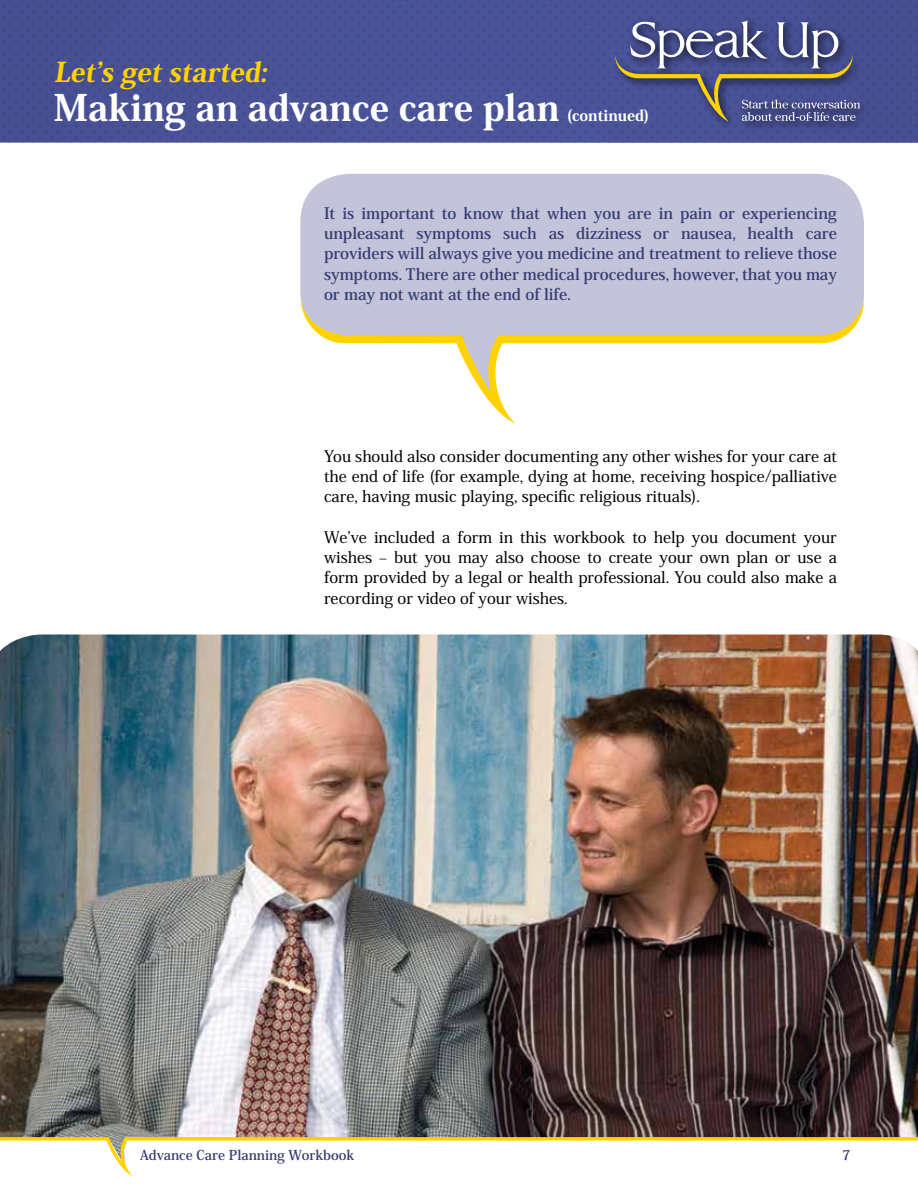
<style>
.page{position:relative;width:918px;height:1188px;background:#fff}
.page>*{position:absolute;margin:0;border:0;box-sizing:border-box;transform-origin:0 0}
.t1{font:800 36px "Koz Min Pro";color:#fff}
.t2{font:800 27px "Koz Min Pro";color:#ffd200}
.t3{font:500 15.75px/20.2px "Koz Min Pro";color:#000;text-align:justify}
.t4{font:700 15.75px/20.2px "Koz Min Pro";color:#363c74;text-align:justify}
.t5{font:800 15px "Koz Min Pro";color:#fff}
.t6{font:700 13.5px "Koz Min Pro";color:#363c74}
</style>
<div class="page">
<div style="left:0;top:0;width:652px;height:96px;background:#495297"></div>
<div style="left:0;top:96px;width:652px;height:46px;background:#4a5499"></div>
<div style="left:652px;top:0;width:266px;height:95px;background:#475092"></div>
<div style="left:652px;top:95px;width:266px;height:47px;background:#485094"></div>
<div style="left:610px;top:16px;width:261px;height:116px;background:#000;opacity:.75"></div>
<svg style="left:615px;top:21px;width:245px;height:101px"></svg>
<div style="left:300px;top:174px;width:564px;height:168px;background:#c3c3d9;border-radius:49px"></div>
<svg style="left:301px;top:299px;width:563px;height:125px"></svg>
<img style="left:0;top:634px;width:918px;height:488px">
<svg style="left:0;top:1122px;width:918px;height:54px"></svg>
<h2 class="t2" style="left:54px;top:52px;width:219px">Let’s get started:</h2>
<h1 class="t1" style="left:54px;top:81px;width:507px">Making an advance care plan</h1>
<p class="t5" style="left:567px;top:104px;width:84px">(continued)</p>
<p class="t4" style="left:324px;top:202px;width:515px">It is important to know that when you are in pain or experiencing unpleasant symptoms such as dizziness or nausea, health care providers will always give you medicine and treatment to relieve those symptoms. There are other medical procedures, however, that you may or may not want at the end of life.</p>
<p class="t3" style="left:324px;top:445px;width:515px">You should also consider documenting any other wishes for your care at the end of life (for example, dying at home, receiving hospice/palliative care, having music playing, specific religious rituals).</p>
<p class="t3" style="left:324px;top:526px;width:515px">We’ve included a form in this workbook to help you document your wishes – but you may also choose to create your own plan or use a form provided by a legal or health professional. You could also make a recording or video of your wishes.</p>
<p class="t6" style="left:140px;top:1146px;width:216px">Advance Care Planning Workbook</p>
<p class="t6" style="left:842px;top:1146px;width:10px">7</p>
</div>
